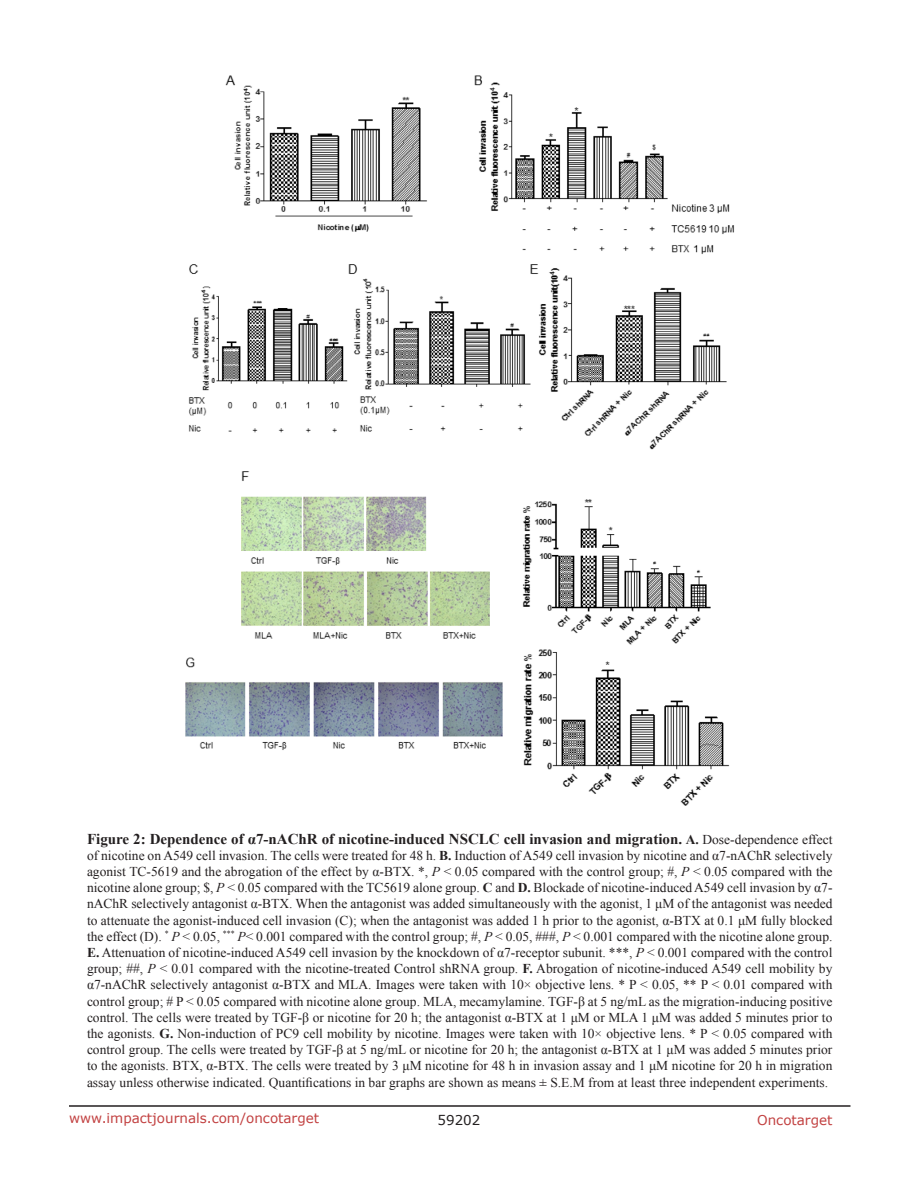
<style>
.page{position:relative;width:918px;height:1188px;background:#fff}
.page>*{position:absolute;margin:0;border:0;box-sizing:border-box;transform-origin:0 0}
.figuretext{font:700 15px "Times New Roman";color:#231f20}
.figuretext-2{font:13.5px/16.2px "Times New Roman";color:#231f20;text-align:justify}
.t1{font:13.5px "Verdana";color:#c24141}
.t2{font:13.5px "Verdana";color:#231f20}
.s1{font-size:13.5px}
.s2{font-weight:400;font-size:13.5px}
.s3{font-weight:700}
.s4{font-style:italic}
</style>
<div class="page">
<hr style="left:69px;top:1105px;width:781px;height:2px;background:#231f20">
<img style="left:185px;top:75px;width:549px;height:731px">
<p class="figuretext" style="left:87px;top:828px;width:747px">Figure 2: Dependence of α7-nAChR of nicotine-induced NSCLC cell invasion and migration. <span class="s1">A.</span> <span class="s2">Dose-dependence effect</span></p>
<p class="figuretext-2" style="left:87px;top:847px;width:747px">of nicotine on A549 cell invasion. The cells were treated for 48 h. <span class="s3">B.</span> Induction of A549 cell invasion by nicotine and α7-nAChR selectively agonist TC-5619 and the abrogation of the effect by α-BTX. *, <span class="s4">P</span> &lt; 0.05 compared with the control group; #, <span class="s4">P</span> &lt; 0.05 compared with the nicotine alone group; $, <span class="s4">P</span> &lt; 0.05 compared with the TC5619 alone group. <span class="s3">C</span> and <span class="s3">D.</span> Blockade of nicotine-induced A549 cell invasion by α7- nAChR selectively antagonist α-BTX. When the antagonist was added simultaneously with the agonist, 1 μM of the antagonist was needed to attenuate the agonist-induced cell invasion (C); when the antagonist was added 1 h prior to the agonist, α-BTX at 0.1 μM fully blocked the effect (D). <sup>*</sup> <span class="s4">P</span> &lt; 0.05, <sup>***</sup> <span class="s4">P</span>&lt; 0.001 compared with the control group; #, <span class="s4">P</span> &lt; 0.05, ###, <span class="s4">P</span> &lt; 0.001 compared with the nicotine alone group.<br><span class="s3">E.</span> Attenuation of nicotine-induced A549 cell invasion by the knockdown of α7-receptor subunit. ***, <span class="s4">P</span> &lt; 0.001 compared with the control group; ##, <span class="s4">P</span> &lt; 0.01 compared with the nicotine-treated Control shRNA group. <span class="s3">F.</span> Abrogation of nicotine-induced A549 cell mobility by α7-nAChR selectively antagonist α-BTX and MLA. Images were taken with 10× objective lens. * P &lt; 0.05, ** P &lt; 0.01 compared with control group; # P &lt; 0.05 compared with nicotine alone group. MLA, mecamylamine. TGF-β at 5 ng/mL as the migration-inducing positive control. The cells were treated by TGF-β or nicotine for 20 h; the antagonist α-BTX at 1 μM or MLA 1 μM was added 5 minutes prior to the agonists. <span class="s3">G.</span> Non-induction of PC9 cell mobility by nicotine. Images were taken with 10× objective lens. * P &lt; 0.05 compared with control group. The cells were treated by TGF-β at 5 ng/mL or nicotine for 20 h; the antagonist α-BTX at 1 μM was added 5 minutes prior to the agonists. BTX, α-BTX. The cells were treated by 3 μM nicotine for 48 h in invasion assay and 1 μM nicotine for 20 h in migration assay unless otherwise indicated. Quantifications in bar graphs are shown as means ± S.E.M from at least three independent experiments.</p>
<p class="t1" style="left:69px;top:1109px;width:252px">www.impactjournals.com/oncotarget</p>
<p class="t2" style="left:438px;top:1111px;width:44px">59202</p>
<p class="t1" style="left:757px;top:1111px;width:77px">Oncotarget</p>
</div>
